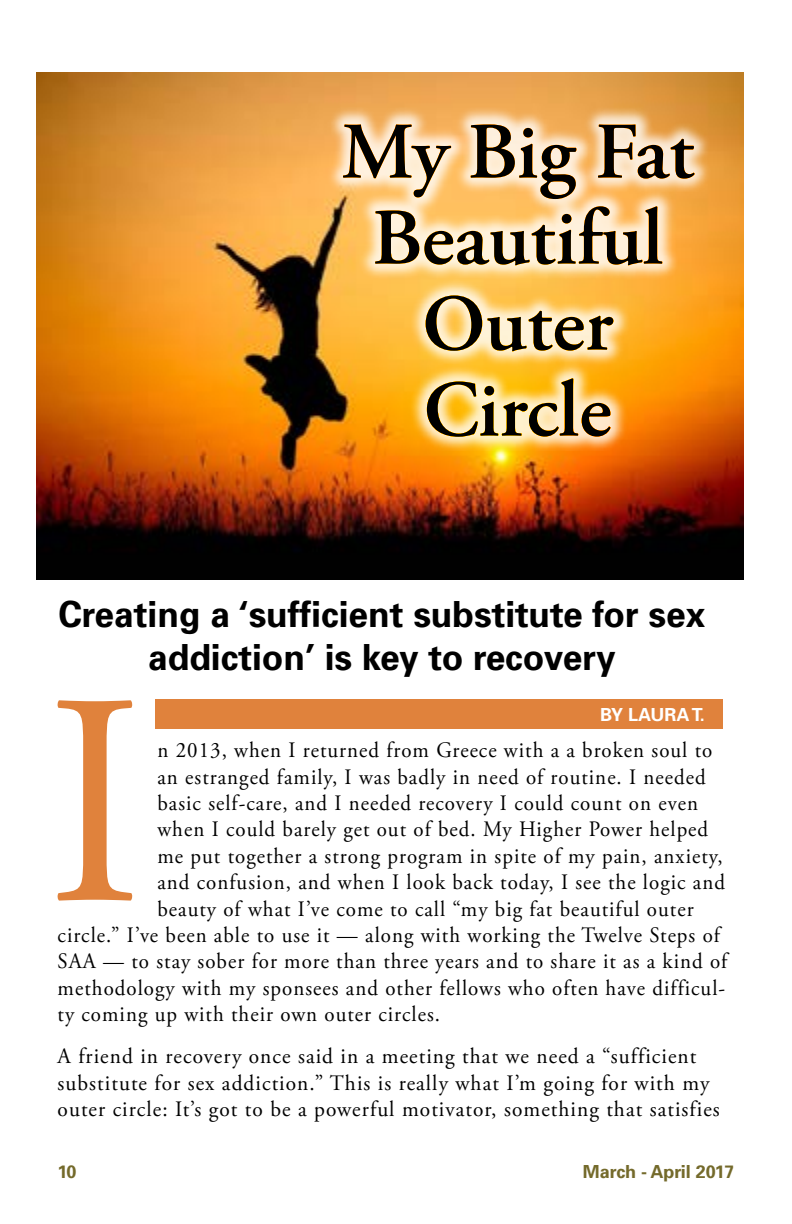
<style>
.page{position:relative;width:792px;height:1224px;background:#fff}
.page>*{position:absolute;margin:0;border:0;box-sizing:border-box;transform-origin:0 0}
.t1{font:300.8px "Adobe Garamond Pro";color:#e0823c;scale:.95 1}
.t2{font:600 80px/86px "Adobe Garamond Pro";color:#000;text-align:center}
.t3{font:700 36px/43.2px "Univers";color:#000;text-align:center}
.t4{font:22px "Adobe Garamond Pro";letter-spacing:.05em;color:#000;scale:.95 1}
.t5{font:22px/26.4px "Adobe Garamond Pro";letter-spacing:.05em;color:#000}
.t6{font:700 18px "Univers";letter-spacing:-.01em;color:#746a2b}
.t7{font:700 18px "Univers";color:#fff}
</style>
<div class="page">
<img style="left:36px;top:72px;width:707px;height:507px">
<div style="left:327px;top:107px;width:384px;height:344px;background:#fff;opacity:.8"></div>
<div style="left:156px;top:699px;width:567px;height:29px;background:#e0823c"></div>
<h2 class="t2" style="left:341px;top:110px;width:355px">My Big Fat<br>Beautiful<br>Outer<br>Circle</h2>
<h3 class="t3" style="left:58px;top:591px;width:649px">Creating a ‘sufficient substitute for sex addiction’ is key to recovery</h3>
<h1 class="t1" style="left:47px;top:624px;width:103px">I</h1>
<p class="t7" style="left:600px;top:703px;width:106px">BY LAURA T.</p>
<p class="t4" style="left:157px;top:737px;width:586px">n 2013, when I returned from Greece with a a broken soul to</p>
<p class="t4" style="left:157px;top:763px;width:579px">an estranged family, I was badly in need of routine. I needed</p>
<p class="t4" style="left:157px;top:790px;width:570px">basic self-care, and I needed recovery I could count on even</p>
<p class="t4" style="left:157px;top:816px;width:581px">when I could barely get out of bed. My Higher Power helped</p>
<p class="t4" style="left:157px;top:843px;width:596px">me put together a strong program in spite of my pain, anxiety,</p>
<p class="t4" style="left:157px;top:869px;width:599px">and confusion, and when I look back today, I see the logic and</p>
<p class="t4" style="left:157px;top:895px;width:566px">beauty of what I’ve come to call “my big fat beautiful outer</p>
<p class="t4" style="left:58px;top:922px;width:699px">circle.” I’ve been able to use it — along with working the Twelve Steps of</p>
<p class="t4" style="left:58px;top:948px;width:706px">SAA — to stay sober for more than three years and to share it as a kind of</p>
<p class="t4" style="left:58px;top:975px;width:704px">methodology with my sponsees and other fellows who often have difficul-</p>
<p class="t4" style="left:58px;top:1001px;width:404px">ty coming up with their own outer circles.</p>
<p class="t5" style="left:58px;top:1044px;width:664px">A friend in recovery once said in a meeting that we need a “sufficient substitute for sex addiction.” This is really what I’m going for with my outer circle: It’s got to be a powerful motivator, something that satisfies</p>
<p class="t6" style="left:58px;top:1160px;width:20px">10</p>
<p class="t6" style="left:583px;top:1160px;width:153px">March - April 2017</p>
</div>
